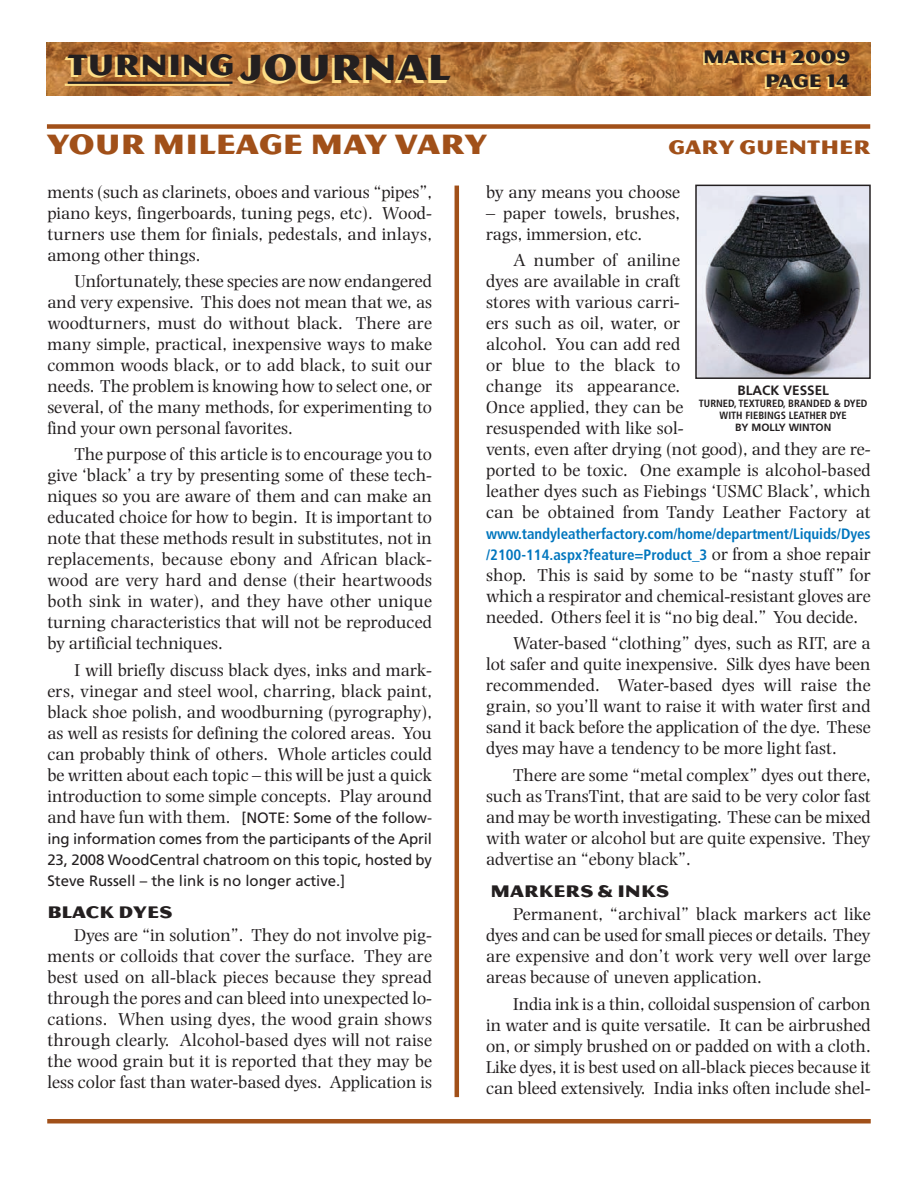
<style>
.page{position:relative;width:918px;height:1188px;background:#fff}
.page>*{position:absolute;margin:0;border:0;box-sizing:border-box;transform-origin:0 0}
.t1{font:31.5px "Magnesium MVB";color:#231f20}
.t2{font:30px "Magnesium MVB";color:#a15019}
.t3{font:21px "Magnesium MVB";color:#a15019}
.t4{font:19.5px/24px "Magnesium MVB";color:#231f20;text-align:right}
.t5{font:18px/21px "Photina";color:#231f20;text-align:justify}
.t6{font:18px "Magnesium MVB";color:#231f20}
.t7{font:15px/21px "Frutiger";color:#231f20;text-align:justify}
.t8{font:700 condensed 15px/21px "Frutiger";letter-spacing:-.005em;color:#0076be}
.t9{font:700 13.5px "Frutiger";color:#231f20}
.t10{font:700 condensed 10.5px/12px "Frutiger";color:#231f20;text-align:center}
.t11{font:700 10.5px "Frutiger";color:#231f20}
.s1{font-size:39px}
.s2{font-family:"Photina";font-size:18px}
.s3{font-family:"Photina";font-weight:400;font-stretch:normal;font-size:18px;color:#231f20}
</style>
<div class="page">
<div style="left:47px;top:124px;width:823px;height:5px;background:#a15019"></div>
<img style="left:47px;top:42px;width:824px;height:54px">
<hr style="left:65px;top:84px;width:164px;height:2px;background:#ffdf86">
<hr style="left:68px;top:82px;width:165px;height:2px;background:#231f20">
<hr style="left:47px;top:1119px;width:824px;height:4px;background:#a15019">
<hr style="left:455px;top:186px;width:4px;height:911px;background:#a15019">
<img style="left:698px;top:188px;width:170px;height:188px">
<div style="left:695px;top:185px;width:176px;height:194px;border:2px solid #231f20"></div>
<h1 class="t1" style="left:68px;top:46px;width:384px">TURNING <span class="s1">JOURNAL</span></h1>
<p class="t4" style="left:703px;top:44px;width:149px">MARCH 2009<br>PAGE 14</p>
<h2 class="t2" style="left:47px;top:126px;width:442px">YOUR MILEAGE MAY VARY</h2>
<p class="t3" style="left:669px;top:135px;width:203px">GARY GUENTHER</p>
<p class="t5" style="left:47px;top:182px;width:386px">ments (such as clarinets, oboes and various “pipes”, piano keys, fingerboards, tuning pegs, etc). Wood&shy;turners use them for finials, pedestals, and inlays, among other things.</p>
<p class="t5" style="left:47px;top:272px;width:386px;text-indent:27px">Unfortunately, these species are now endangered and very expensive. This does not mean that we, as woodturners, must do without black. There are many simple, practical, inexpensive ways to make common woods black, or to add black, to suit our needs. The problem is knowing how to select one, or several, of the many methods, for experimenting to find your own personal favorites.</p>
<p class="t5" style="left:47px;top:445px;width:386px;text-indent:27px">The purpose of this article is to encourage you to give ‘black’ a try by presenting some of these tech&shy;niques so you are aware of them and can make an educated choice for how to begin. It is important to note that these methods result in substitutes, not in replacements, because ebony and African black&shy;wood are very hard and dense (their heartwoods both sink in water), and they have other unique turning characteristics that will not be reproduced by artificial techniques.</p>
<p class="t5" style="left:47px;top:661px;width:386px;text-indent:27px">I will briefly discuss black dyes, inks and mark&shy;ers, vinegar and steel wool, charring, black paint, black shoe polish, and woodburning (pyrography), as well as resists for defining the colored areas. You can probably think of others. Whole articles could be written about each topic – this will be just a quick introduction to some simple concepts. Play around</p>
<p class="t7" style="left:47px;top:808px;width:386px"><span class="s2">and have fun with them.</span> [NOTE: Some of the follow&shy;ing information comes from the participants of the April 23, 2008 WoodCentral chatroom on this topic, hosted by Steve Russell – the link is no longer active.]</p>
<p class="t6" style="left:47px;top:901px;width:127px">BLACK DYES</p>
<p class="t5" style="left:47px;top:926px;width:386px;text-indent:27px">Dyes are “in solution”. They do not involve pig&shy;ments or colloids that cover the surface. They are best used on all-black pieces because they spread through the pores and can bleed into unexpected lo&shy;cations. When using dyes, the wood grain shows through clearly. Alcohol-based dyes will not raise the wood grain but it is reported that they may be less color fast than water-based dyes. Application is</p>
<p class="t5" style="left:486px;top:182px;width:196px">by any means you choose</p>
<p class="t5" style="left:486px;top:203px;width:196px">– paper towels, brushes, rags, immersion, etc.</p>
<p class="t5" style="left:486px;top:251px;width:386px;text-align:left;text-indent:27px">A number of aniline<br>dyes are available in craft<br>stores with various carri-<br>ers such as oil, water, or<br>alcohol. You can add red<br>or blue to the black to<br>change its appearance.<br>Once applied, they can be<br>resuspended with like sol-<br>vents, even after drying (not good), and they are re&shy;ported to be toxic. One example is alcohol-based leather dyes such as Fiebings ‘USMC Black’, which can be obtained from Tandy Leather Factory at</p>
<p class="t8" style="left:486px;top:525px;width:386px">www.tandyleatherfactory.com/home/department/Liquids/Dyes /2100-114.aspx?feature=Product_3 <span class="s3">or from a shoe repair</span></p>
<p class="t5" style="left:486px;top:566px;width:386px">shop. This is said by some to be “nasty stuff ” for which a respirator and chemical-resistant gloves are needed. Others feel it is “no big deal.” You decide.</p>
<p class="t5" style="left:486px;top:634px;width:386px;text-indent:27px">Water-based “clothing” dyes, such as RIT, are a lot safer and quite inexpensive. Silk dyes have been recommended. Water-based dyes will raise the grain, so you’ll want to raise it with water first and sand it back before the application of the dye. These dyes may have a tendency to be more light fast.</p>
<p class="t5" style="left:486px;top:766px;width:386px;text-indent:27px">There are some “metal complex” dyes out there, such as TransTint, that are said to be very color fast and may be worth investigating. These can be mixed with water or alcohol but are quite expensive. They advertise an “ebony black”.</p>
<p class="t6" style="left:491px;top:880px;width:180px">MARKERS &amp; INKS</p>
<p class="t5" style="left:486px;top:905px;width:386px;text-indent:27px">Permanent, “archival” black markers act like dyes and can be used for small pieces or details. They are expensive and don’t work very well over large areas because of uneven application.</p>
<p class="t5" style="left:486px;top:995px;width:386px;text-indent:27px">India ink is a thin, colloidal suspension of carbon in water and is quite versatile. It can be airbrushed on, or simply brushed on or padded on with a cloth.<br>Like dyes, it is best used on all-black pieces because it can bleed extensively. India inks often include shel-</p>
<p class="t9" style="left:738px;top:385px;width:93px">BLACK VESSEL</p>
<p class="t10" style="left:699px;top:398px;width:170px">TURNED, TEXTURED, BRANDED &amp; DYED<br>WITH FIEBINGS LEATHER DYE</p>
<p class="t11" style="left:735px;top:423px;width:98px">BY MOLLY WINTON</p>
</div>
